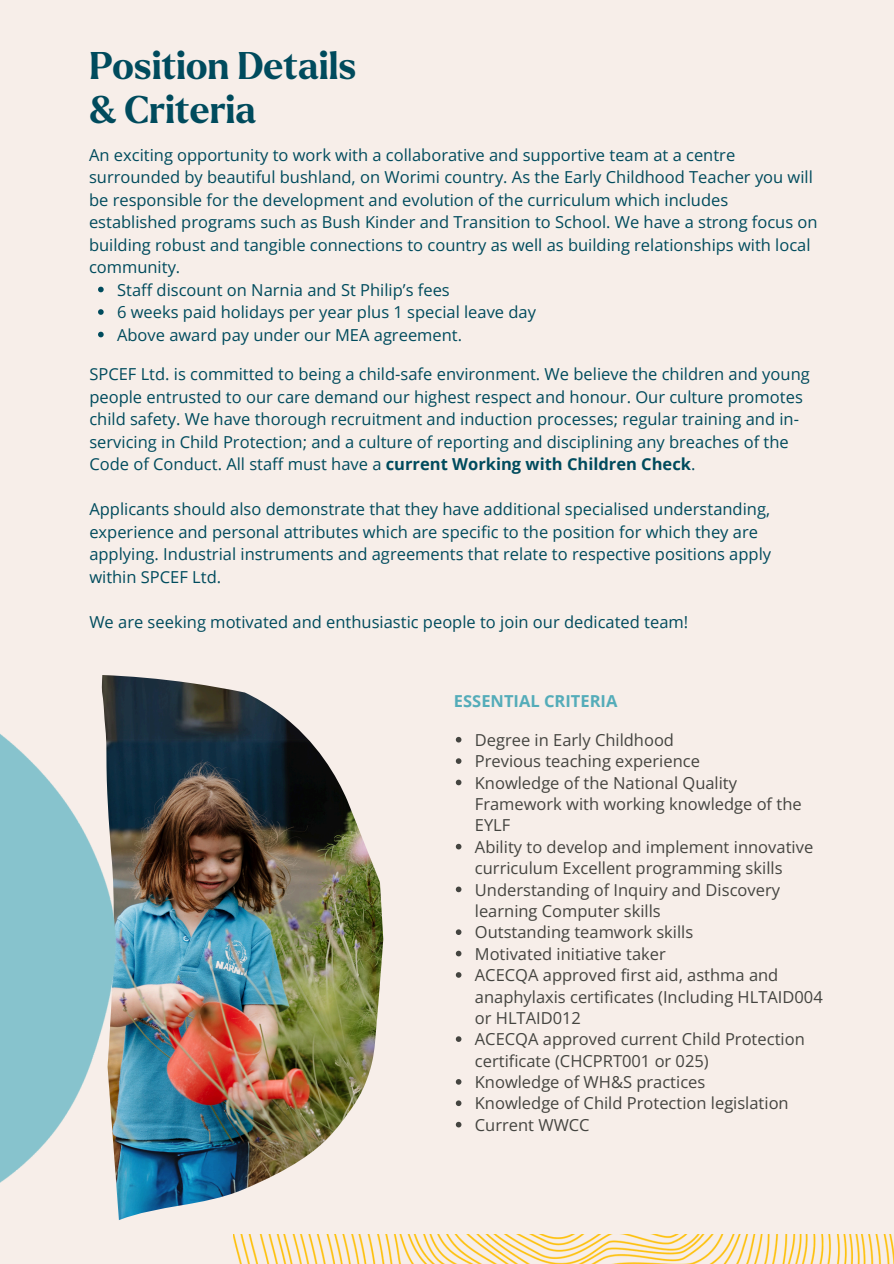
<style>
.page{position:relative;width:894px;height:1264px;background:#fff}
.page>*{position:absolute;margin:0;border:0;box-sizing:border-box;transform-origin:0 0}
.t1{font:700 37.5px/43.8px "Larken";color:#004b5d}
.t2{font:16.5px/22.5px "Open Sans";color:#004b5d}
.t3{font:16.5px/21.3px "Open Sans";color:#444440}
.t4{font:700 16.5px "Open Sans";color:#54acb9}
.s1{font-weight:700}
</style>
<div class="page">
<div style="left:0;top:0;width:893px;height:1263px;background:#f7eee9"></div>
<img style="left:115px;top:675px;width:268px;height:545px">
<img style="left:0;top:675px;width:115px;height:508px">
<img style="left:234px;top:1234px;width:659px;height:29px">
<svg style="left:455px;top:737px;width:6px;height:5px"></svg>
<svg style="left:455px;top:758px;width:6px;height:6px"></svg>
<svg style="left:455px;top:779px;width:6px;height:6px"></svg>
<svg style="left:455px;top:843px;width:6px;height:6px"></svg>
<svg style="left:455px;top:886px;width:6px;height:6px"></svg>
<svg style="left:455px;top:929px;width:6px;height:6px"></svg>
<svg style="left:455px;top:950px;width:6px;height:6px"></svg>
<svg style="left:455px;top:972px;width:6px;height:5px"></svg>
<svg style="left:455px;top:1036px;width:6px;height:5px"></svg>
<svg style="left:455px;top:1079px;width:6px;height:5px"></svg>
<svg style="left:455px;top:1100px;width:6px;height:6px"></svg>
<svg style="left:455px;top:1121px;width:6px;height:6px"></svg>
<svg style="left:98px;top:287px;width:6px;height:5px"></svg>
<svg style="left:98px;top:309px;width:6px;height:6px"></svg>
<svg style="left:98px;top:332px;width:6px;height:5px"></svg>
<p class="t1" style="left:89px;top:45px;width:268px">Position Details &amp; Criteria</p>
<p class="t2" style="left:89px;top:143px;width:729px">An exciting opportunity to work with a collaborative and supportive team at a centre surrounded by beautiful bushland, on Worimi country. As the Early Childhood Teacher you will be responsible for the development and evolution of the curriculum which includes established programs such as Bush Kinder and Transition to School. We have a strong focus on building robust and tangible connections to country as well as building relationships with local community.</p>
<p class="t2" style="left:117px;top:278px;width:334px">Staff discount on Narnia and St Philip’s fees</p>
<p class="t2" style="left:117px;top:300px;width:420px">6 weeks paid holidays per year plus 1 special leave day</p>
<p class="t2" style="left:117px;top:323px;width:346px">Above award pay under our MEA agreement.</p>
<p class="t2" style="left:89px;top:362px;width:721px">SPCEF Ltd. is committed to being a child-safe environment. We believe the children and young people entrusted to our care demand our highest respect and honour. Our culture promotes child safety. We have thorough recruitment and induction processes; regular training and in&shy;servicing in Child Protection; and a culture of reporting and disciplining any breaches of the Code of Conduct. All staff must have a <span class="s1">current Working with Children Check</span>.</p>
<p class="t2" style="left:89px;top:497px;width:683px">Applicants should also demonstrate that they have additional specialised understanding, experience and personal attributes which are specific to the position for which they are applying. Industrial instruments and agreements that relate to respective positions apply within SPCEF Ltd.</p>
<p class="t2" style="left:89px;top:610px;width:600px">We are seeking motivated and enthusiastic people to join our dedicated team!</p>
<p class="t4" style="left:454px;top:689px;width:165px">ESSENTIAL CRITERIA</p>
<p class="t3" style="left:474px;top:728px;width:200px">Degree in Early Childhood</p>
<p class="t3" style="left:474px;top:750px;width:226px">Previous teaching experience</p>
<h2 class="t3" style="left:474px;top:771px;width:328px">Knowledge of the National Quality<br>Framework with working knowledge of the<br>EYLF</h2>
<p class="t3" style="left:474px;top:835px;width:340px">Ability to develop and implement innovative curriculum Excellent programming skills</p>
<p class="t3" style="left:474px;top:878px;width:306px">Understanding of Inquiry and Discovery learning Computer skills</p>
<p class="t3" style="left:474px;top:921px;width:220px">Outstanding teamwork skills</p>
<p class="t3" style="left:474px;top:942px;width:192px">Motivated initiative taker</p>
<p class="t3" style="left:474px;top:964px;width:349px">ACECQA approved first aid, asthma and anaphylaxis certificates (Including HLTAID004 or HLTAID012</p>
<p class="t3" style="left:474px;top:1028px;width:331px">ACECQA approved current Child Protection certificate (CHCPRT001 or 025)</p>
<p class="t3" style="left:474px;top:1070px;width:232px">Knowledge of WH&amp;S practices</p>
<p class="t3" style="left:474px;top:1092px;width:315px">Knowledge of Child Protection legislation</p>
<p class="t3" style="left:474px;top:1113px;width:116px">Current WWCC</p>
</div>
